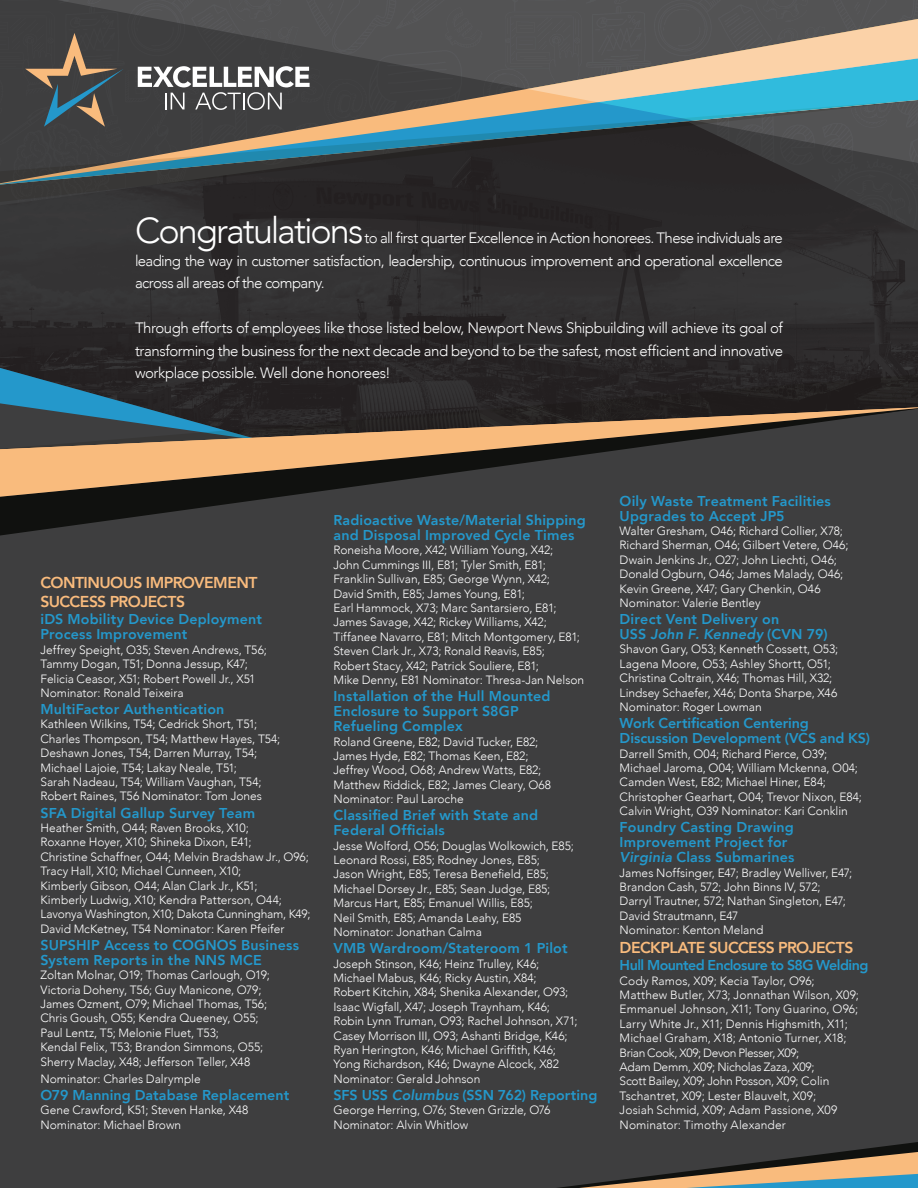
<style>
.page{position:relative;width:918px;height:1188px;background:#fff}
.page>*{position:absolute;margin:0;border:0;box-sizing:border-box;transform-origin:0 0}
.t1{font:300 36px "Avenir";letter-spacing:-.055em;color:#fff}
.t2{font:800 15.75px/18.9px "Avenir";letter-spacing:-.035em;color:#f9bb7d}
.t3{font:300 15px/22.5px "Avenir";letter-spacing:-.035em;color:#fff;text-align:justify}
.t4{font:800 14.25px/15px "Avenir";letter-spacing:.015em;color:#2498cb}
.t5{font:800 14.25px/15px "Avenir";letter-spacing:-.005em;color:#2498cb}
.t6{font:800 14.25px "Avenir";letter-spacing:-.035em;color:#2498cb}
.t7{font:300 12px/14.4px "Avenir";color:#fff}
.s1{font-style:italic}
</style>
<div class="page">
<img style="left:0;top:231px;width:918px;height:142px">
<div style="left:0;top:536px;width:918px;height:652px;background:#3e3e3f"></div>
<svg style="left:556px;top:1142px;width:362px;height:46px;background:#676256"></svg>
<svg style="left:0;top:497px;width:918px;height:39px;background:#373737"></svg>
<svg style="left:0;top:368px;width:263px;height:5px"></svg>
<svg style="left:0;top:373px;width:918px;height:34px;background:#262d32"></svg>
<svg style="left:0;top:474px;width:918px;height:23px;background:#49413a"></svg>
<svg style="left:0;top:407px;width:918px;height:67px;background:#6e5d4b"></svg>
<svg style="left:0;top:0;width:918px;height:231px;background:#4f5555"></svg>
<p class="t1" style="left:135px;top:210px;width:230px">Congratulations</p>
<p class="t3" style="left:135px;top:227px;width:649px;text-indent:230px">to all first quarter Excellence in Action honorees. These individuals are leading the way in customer satisfaction, leadership, continuous improvement and operational excellence across all areas of the company.</p>
<p class="t3" style="left:135px;top:317px;width:650px">Through efforts of employees like those listed below, Newport News Shipbuilding will achieve its goal of transforming the business for the next decade and beyond to be the safest, most efficient and innovative workplace possible. Well done honorees!</p>
<p class="t2" style="left:40px;top:573px;width:218px">CONTINUOUS IMPROVEMENT<br>SUCCESS PROJECTS</p>
<p class="t4" style="left:40px;top:612px;width:223px">iDS Mobility Device Deployment<br>Process Improvement</p>
<p class="t7" style="left:40px;top:642px;width:228px">Jeffrey Speight, O35; Steven Andrews, T56;<br>Tammy Dogan, T51; Donna Jessup, K47;<br>Felicia Ceasor, X51; Robert Powell Jr., X51</p>
<p class="t7" style="left:40px;top:686px;width:145px">Nominator: Ronald Teixeira</p>
<p class="t4" style="left:40px;top:702px;width:185px">MultiFactor Authentication</p>
<p class="t7" style="left:40px;top:717px;width:241px">Kathleen Wilkins, T54; Cedrick Short, T51;<br>Charles Thompson, T54; Matthew Hayes, T54;</p>
<p class="t7" style="left:40px;top:746px;width:223px">Deshawn Jones, T54; Darren Murray, T54; Michael Lajoie, T54; Lakay Neale, T51; Sarah Nadeau, T54; William Vaughan, T54; Robert Raines, T56 Nominator: Tom Jones</p>
<p class="t4" style="left:40px;top:805px;width:216px">SFA Digital Gallup Survey Team</p>
<p class="t7" style="left:40px;top:821px;width:213px">Heather Smith, O44; Raven Brooks, X10;<br>Roxanne Hoyer, X10; Shineka Dixon, E41;</p>
<p class="t7" style="left:40px;top:849px;width:270px">Christine Schaffner, O44; Melvin Bradshaw Jr., O96;<br>Tracy Hall, X10; Michael Cunneen, X10;</p>
<p class="t7" style="left:40px;top:878px;width:272px">Kimberly Gibson, O44; Alan Clark Jr., K51;<br>Kimberly Ludwig, X10; Kendra Patterson, O44; Lavonya Washington, X10; Dakota Cunningham, K49; David McKetney, T54 Nominator: Karen Pfeifer</p>
<p class="t4" style="left:40px;top:937px;width:260px">SUPSHIP Access to COGNOS Business<br>System Reports in the NNS MCE</p>
<p class="t7" style="left:40px;top:968px;width:231px">Zoltan Molnar, O19; Thomas Carlough, O19; Victoria Doheny, T56; Guy Manicone, O79; James Ozment, O79; Michael Thomas, T56; Chris Goush, O55; Kendra Queeney, O55; Paul Lentz, T5; Melonie Fluet, T53;<br>Kendal Felix, T53; Brandon Simmons, O55; Sherry Maclay, X48; Jefferson Teller, X48</p>
<p class="t7" style="left:40px;top:1071px;width:162px">Nominator: Charles Dalrymple</p>
<p class="t4" style="left:40px;top:1087px;width:250px">O79 Manning Database Replacement</p>
<p class="t7" style="left:40px;top:1103px;width:209px">Gene Crawford, K51; Steven Hanke, X48</p>
<p class="t7" style="left:40px;top:1117px;width:142px">Nominator: Michael Brown</p>
<p class="t4" style="left:333px;top:513px;width:254px">Radioactive Waste/Material Shipping and Disposal Improved Cycle Times</p>
<p class="t7" style="left:333px;top:543px;width:221px">Roneisha Moore, X42; William Young, X42;</p>
<p class="t7" style="left:333px;top:558px;width:214px">John Cummings III, E81; Tyler Smith, E81;</p>
<p class="t7" style="left:333px;top:572px;width:252px">Franklin Sullivan, E85; George Wynn, X42;<br>David Smith, E85; James Young, E81;<br>Earl Hammock, X73; Marc Santarsiero, E81; James Savage, X42; Rickey Williams, X42; Tiffanee Navarro, E81; Mitch Montgomery, E81; Steven Clark Jr., X73; Ronald Reavis, E85; Robert Stacy, X42; Patrick Souliere, E81;<br>Mike Denny, E81 Nominator: Thresa-Jan Nelson</p>
<p class="t4" style="left:333px;top:689px;width:219px">Installation of the Hull Mounted<br>Enclosure to Support S8GP<br>Refueling Complex</p>
<p class="t7" style="left:333px;top:734px;width:206px">Roland Greene, E82; David Tucker, E82;<br>James Hyde, E82; Thomas Keen, E82;</p>
<p class="t7" style="left:333px;top:763px;width:219px">Jeffrey Wood, O68; Andrew Watts, E82;<br>Matthew Riddick, E82; James Cleary, O68</p>
<p class="t7" style="left:333px;top:792px;width:132px">Nominator: Paul Laroche</p>
<p class="t4" style="left:333px;top:808px;width:206px">Classified Brief with State and<br>Federal Officials</p>
<p class="t7" style="left:333px;top:838px;width:242px">Jesse Wolford, O56; Douglas Wolkowich, E85;<br>Leonard Rossi, E85; Rodney Jones, E85;</p>
<p class="t7" style="left:333px;top:867px;width:218px">Jason Wright, E85; Teresa Benefield, E85; Michael Dorsey Jr., E85; Sean Judge, E85; Marcus Hart, E85; Emanuel Willis, E85; Neil Smith, E85; Amanda Leahy, E85</p>
<p class="t7" style="left:333px;top:925px;width:150px">Nominator: Jonathan Calma</p>
<p class="t4" style="left:333px;top:941px;width:236px">VMB Wardroom/Stateroom 1 Pilot</p>
<p class="t7" style="left:333px;top:956px;width:246px">Joseph Stinson, K46; Heinz Trulley, K46; Michael Mabus, K46; Ricky Austin, X84;<br>Robert Kitchin, X84; Shenika Alexander, O93; Isaac Wigfall, X47; Joseph Traynham, K46; Robin Lynn Truman, O93; Rachel Johnson, X71; Casey Morrison III, O93; Ashanti Bridge, K46; Ryan Herington, K46; Michael Griffith, K46; Yong Richardson, K46; Dwayne Alcock, X82</p>
<p class="t7" style="left:333px;top:1071px;width:148px">Nominator: Gerald Johnson</p>
<p class="t5" style="left:333px;top:1087px;width:265px">SFS USS <span class="s1">Columbus</span> (SSN 762) Reporting</p>
<p class="t7" style="left:333px;top:1103px;width:218px">George Herring, O76; Steven Grizzle, O76</p>
<p class="t7" style="left:333px;top:1117px;width:136px">Nominator: Alvin Whitlow</p>
<p class="t4" style="left:620px;top:493px;width:213px">Oily Waste Treatment Facilities<br>Upgrades to Accept JP5</p>
<p class="t7" style="left:620px;top:524px;width:230px">Walter Gresham, O46; Richard Collier, X78; Richard Sherman, O46; Gilbert Vetere, O46; Dwain Jenkins Jr., O27; John Liechti, O46; Donald Ogburn, O46; James Malady, O46; Kevin Greene, X47; Gary Chenkin, O46</p>
<p class="t7" style="left:620px;top:596px;width:143px">Nominator: Valerie Bentley</p>
<p class="t4" style="left:620px;top:612px;width:209px">Direct Vent Delivery on<br>USS <span class="s1">John F. Kennedy</span> (CVN 79)</p>
<p class="t7" style="left:620px;top:642px;width:220px">Shavon Gary, O53; Kenneth Cossett, O53; Lagena Moore, O53; Ashley Shortt, O51; Christina Coltrain, X46; Thomas Hill, X32; Lindsey Schaefer, X46; Donta Sharpe, X46</p>
<p class="t7" style="left:620px;top:700px;width:144px">Nominator: Roger Lowman</p>
<p class="t5" style="left:620px;top:716px;width:252px">Work Certification Centering<br>Discussion Development (VCS and KS)</p>
<p class="t7" style="left:620px;top:746px;width:244px">Darrell Smith, O04; Richard Pierce, O39; Michael Jaroma, O04; William Mckenna, O04; Camden West, E82; Michael Hiner, E84; Christopher Gearhart, O04; Trevor Nixon, E84; Calvin Wright, O39 Nominator: Kari Conklin</p>
<p class="t4" style="left:620px;top:820px;width:176px">Foundry Casting Drawing<br>Improvement Project for<br><span class="s1">Virginia</span> Class Submarines</p>
<p class="t7" style="left:620px;top:865px;width:234px">James Noffsinger, E47; Bradley Welliver, E47; Brandon Cash, 572; John Binns IV, 572; Darryl Trautner, 572; Nathan Singleton, E47; David Strautmann, E47</p>
<p class="t7" style="left:620px;top:923px;width:145px">Nominator: Kenton Meland</p>
<p class="t2" style="left:620px;top:938px;width:235px">DECKPLATE SUCCESS PROJECTS</p>
<p class="t6" style="left:620px;top:954px;width:250px">Hull Mounted Enclosure to S8G Welding</p>
<p class="t7" style="left:620px;top:973px;width:241px">Cody Ramos, X09; Kecia Taylor, O96;<br>Matthew Butler, X73; Jonnathan Wilson, X09;</p>
<p class="t7" style="left:620px;top:1002px;width:240px">Emmanuel Johnson, X11; Tony Guarino, O96; Larry White Jr., X11; Dennis Highsmith, X11; Michael Graham, X18; Antonio Turner, X18; Brian Cook, X09; Devon Plesser, X09;<br>Adam Demm, X09; Nicholas Zaza, X09;<br>Scott Bailey, X09; John Posson, X09; Colin Tschantret, X09; Lester Blauvelt, X09;<br>Josiah Schmid, X09; Adam Passione, X09</p>
<p class="t7" style="left:620px;top:1117px;width:168px">Nominator: Timothy Alexander</p>
</div>
